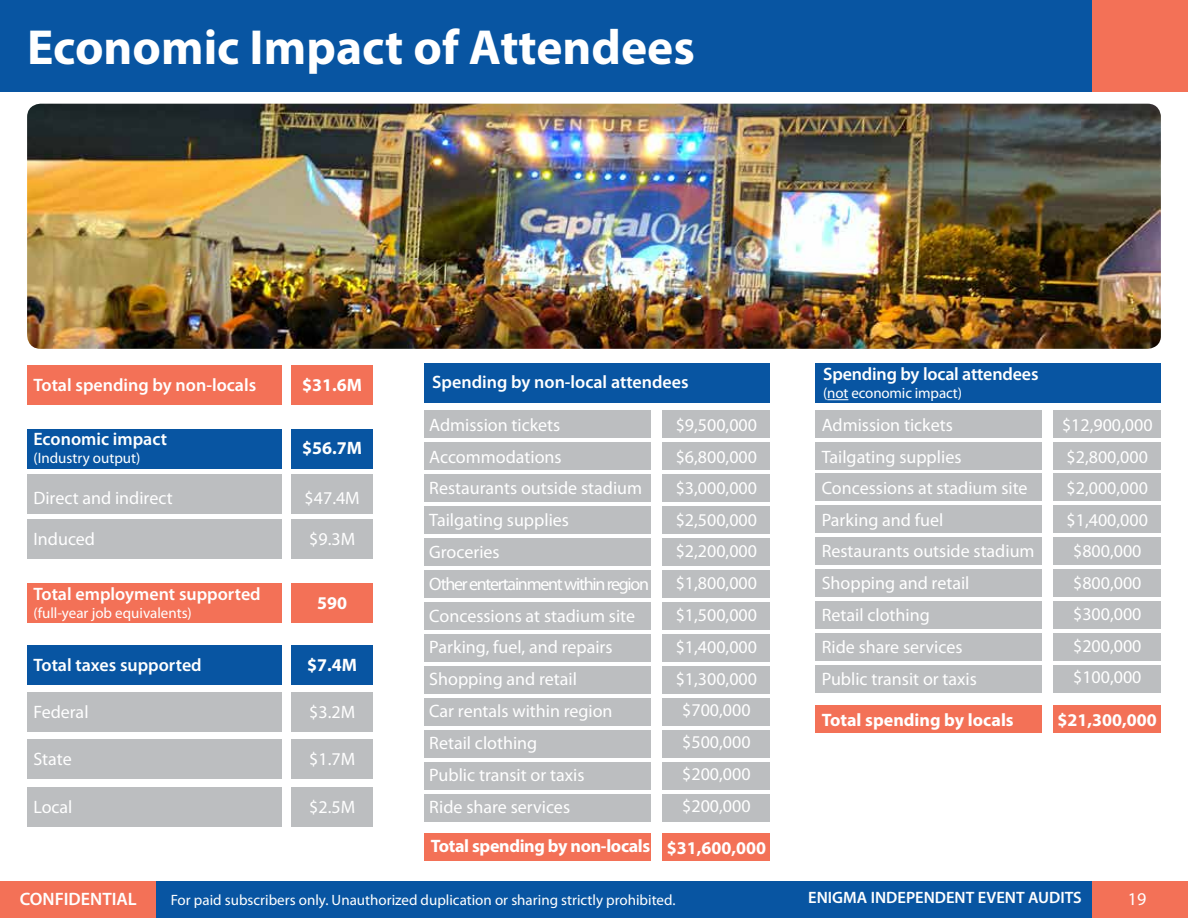
<style>
.page{position:relative;width:1188px;height:918px;background:#fff}
.page>*{position:absolute;margin:0;border:0;box-sizing:border-box;transform-origin:0 0}
.t1{font:700 49.5px "Myriad Pro";color:#fff}
.t2{font:18px/31.8px "Myriad Pro";color:#fff}
.t3{font:600 18px "Myriad Pro";color:#fff}
.t4{font:700 18px "Myriad Pro";color:#fff}
.t5{font:700 18px "Myriad Pro";letter-spacing:-.02em;color:#fff}
.t6{font:600 16.5px "Myriad Pro";color:#fff}
.t7{font:15px "Myriad Pro";color:#fff}
</style>
<div class="page">
<div style="left:0;top:881px;width:157px;height:37px;background:#f37157"></div>
<div style="left:1092px;top:881px;width:96px;height:37px;background:#f37157"></div>
<div style="left:1092px;top:0;width:96px;height:92px;background:#f37157"></div>
<div style="left:157px;top:881px;width:935px;height:37px;background:#0855a2"></div>
<div style="left:0;top:0;width:1092px;height:92px;background:#0855a2"></div>
<div style="left:27px;top:365px;width:255px;height:40px;background:#f37157"></div>
<div style="left:27px;top:583px;width:255px;height:40px;background:#f37157"></div>
<div style="left:27px;top:429px;width:255px;height:40px;background:#0855a2"></div>
<div style="left:27px;top:645px;width:255px;height:40px;background:#0855a2"></div>
<div style="left:425px;top:363px;width:345px;height:40px;background:#0855a2"></div>
<div style="left:816px;top:363px;width:345px;height:40px;background:#0855a2"></div>
<div style="left:27px;top:474px;width:255px;height:40px;background:#bcbec0"></div>
<div style="left:27px;top:692px;width:255px;height:40px;background:#bcbec0"></div>
<div style="left:425px;top:410px;width:226px;height:27px;background:#bcbec0"></div>
<div style="left:816px;top:410px;width:226px;height:27px;background:#bcbec0"></div>
<div style="left:425px;top:506px;width:226px;height:27px;background:#bcbec0"></div>
<div style="left:816px;top:506px;width:226px;height:27px;background:#bcbec0"></div>
<div style="left:425px;top:602px;width:226px;height:28px;background:#bcbec0"></div>
<div style="left:816px;top:601px;width:226px;height:28px;background:#bcbec0"></div>
<div style="left:425px;top:730px;width:226px;height:27px;background:#bcbec0"></div>
<div style="left:425px;top:794px;width:226px;height:27px;background:#bcbec0"></div>
<div style="left:27px;top:519px;width:255px;height:40px;background:#bcbec0"></div>
<div style="left:27px;top:739px;width:255px;height:40px;background:#bcbec0"></div>
<div style="left:425px;top:442px;width:226px;height:27px;background:#bcbec0"></div>
<div style="left:816px;top:442px;width:226px;height:27px;background:#bcbec0"></div>
<div style="left:425px;top:538px;width:226px;height:27px;background:#bcbec0"></div>
<div style="left:816px;top:538px;width:226px;height:27px;background:#bcbec0"></div>
<div style="left:425px;top:634px;width:226px;height:28px;background:#bcbec0"></div>
<div style="left:816px;top:633px;width:226px;height:28px;background:#bcbec0"></div>
<div style="left:816px;top:665px;width:226px;height:28px;background:#bcbec0"></div>
<div style="left:425px;top:762px;width:226px;height:27px;background:#bcbec0"></div>
<div style="left:27px;top:787px;width:255px;height:40px;background:#bcbec0"></div>
<div style="left:425px;top:474px;width:226px;height:27px;background:#bcbec0"></div>
<div style="left:816px;top:474px;width:226px;height:27px;background:#bcbec0"></div>
<div style="left:425px;top:570px;width:226px;height:27px;background:#bcbec0"></div>
<div style="left:816px;top:569px;width:226px;height:28px;background:#bcbec0"></div>
<div style="left:425px;top:698px;width:226px;height:27px;background:#bcbec0"></div>
<div style="left:425px;top:666px;width:226px;height:28px;background:#bcbec0"></div>
<div style="left:816px;top:705px;width:226px;height:27px;background:#f37157"></div>
<div style="left:425px;top:833px;width:226px;height:27px;background:#f37157"></div>
<div style="left:292px;top:365px;width:81px;height:40px;background:#f37157"></div>
<div style="left:292px;top:583px;width:81px;height:40px;background:#f37157"></div>
<div style="left:292px;top:429px;width:81px;height:40px;background:#0855a2"></div>
<div style="left:292px;top:645px;width:81px;height:40px;background:#0855a2"></div>
<div style="left:292px;top:474px;width:81px;height:40px;background:#bcbec0"></div>
<div style="left:292px;top:692px;width:81px;height:40px;background:#bcbec0"></div>
<div style="left:663px;top:410px;width:107px;height:27px;background:#bcbec0"></div>
<div style="left:1054px;top:410px;width:107px;height:27px;background:#bcbec0"></div>
<div style="left:663px;top:506px;width:107px;height:27px;background:#bcbec0"></div>
<div style="left:1054px;top:506px;width:107px;height:27px;background:#bcbec0"></div>
<div style="left:663px;top:602px;width:107px;height:27px;background:#bcbec0"></div>
<div style="left:1054px;top:601px;width:107px;height:28px;background:#bcbec0"></div>
<div style="left:663px;top:730px;width:107px;height:27px;background:#bcbec0"></div>
<div style="left:663px;top:794px;width:107px;height:27px;background:#bcbec0"></div>
<div style="left:292px;top:519px;width:81px;height:40px;background:#bcbec0"></div>
<div style="left:292px;top:739px;width:81px;height:40px;background:#bcbec0"></div>
<div style="left:663px;top:442px;width:107px;height:27px;background:#bcbec0"></div>
<div style="left:1054px;top:442px;width:107px;height:27px;background:#bcbec0"></div>
<div style="left:663px;top:538px;width:107px;height:27px;background:#bcbec0"></div>
<div style="left:1054px;top:538px;width:107px;height:27px;background:#bcbec0"></div>
<div style="left:663px;top:634px;width:107px;height:27px;background:#bcbec0"></div>
<div style="left:1054px;top:633px;width:107px;height:28px;background:#bcbec0"></div>
<div style="left:1054px;top:665px;width:107px;height:28px;background:#bcbec0"></div>
<div style="left:663px;top:762px;width:107px;height:27px;background:#bcbec0"></div>
<div style="left:292px;top:787px;width:81px;height:40px;background:#bcbec0"></div>
<div style="left:663px;top:474px;width:107px;height:27px;background:#bcbec0"></div>
<div style="left:1054px;top:474px;width:107px;height:27px;background:#bcbec0"></div>
<div style="left:663px;top:570px;width:107px;height:27px;background:#bcbec0"></div>
<div style="left:1054px;top:569px;width:107px;height:28px;background:#bcbec0"></div>
<div style="left:663px;top:698px;width:107px;height:27px;background:#bcbec0"></div>
<div style="left:663px;top:666px;width:107px;height:27px;background:#bcbec0"></div>
<div style="left:1054px;top:705px;width:107px;height:27px;background:#f37157"></div>
<div style="left:663px;top:833px;width:107px;height:27px;background:#f37157"></div>
<img style="left:27px;top:104px;width:1134px;height:245px">
<svg style="left:827px;top:399px;width:21px;height:1px"></svg>
<h1 class="t1" style="left:27px;top:15px;width:669px">Economic Impact of Attendees</h1>
<p class="t3" style="left:33px;top:373px;width:224px">Total spending by non-locals</p>
<p class="t3" style="left:432px;top:370px;width:258px">Spending by non-local attendees</p>
<p class="t3" style="left:823px;top:363px;width:217px">Spending by local attendees</p>
<p class="t4" style="left:302px;top:373px;width:61px">$31.6M</p>
<p class="t7" style="left:823px;top:384px;width:140px">(not economic impact)</p>
<p class="t3" style="left:33px;top:428px;width:135px">Economic impact</p>
<p class="t7" style="left:33px;top:449px;width:108px">(Industry output)</p>
<p class="t2" style="left:33px;top:481px;width:141px">Direct and indirect</p>
<p class="t2" style="left:33px;top:523px;width:63px">Induced</p>
<p class="t3" style="left:33px;top:582px;width:229px">Total employment supported</p>
<p class="t7" style="left:33px;top:604px;width:160px">(full-year job equivalents)</p>
<p class="t3" style="left:33px;top:654px;width:170px">Total taxes supported</p>
<p class="t2" style="left:33px;top:696px;width:57px">Federal</p>
<p class="t2" style="left:33px;top:743px;width:40px">State</p>
<p class="t2" style="left:33px;top:791px;width:41px">Local</p>
<p class="t4" style="left:302px;top:437px;width:61px">$56.7M</p>
<p class="t2" style="left:305px;top:481px;width:57px">$47.4M</p>
<p class="t2" style="left:309px;top:523px;width:47px">$9.3M</p>
<p class="t4" style="left:317px;top:591px;width:31px">590</p>
<p class="t4" style="left:307px;top:653px;width:51px">$7.4M</p>
<p class="t2" style="left:309px;top:696px;width:47px">$3.2M</p>
<p class="t2" style="left:309px;top:743px;width:47px">$1.7M</p>
<p class="t2" style="left:309px;top:791px;width:47px">$2.5M</p>
<p class="t2" style="left:429px;top:409px;width:221px">Admission tickets<br>Accommodations<br>Restaurants outside stadium<br>Tailgating supplies<br>Groceries<br>Other entertainment within region<br>Concessions at stadium site<br>Parking, fuel, and repairs<br>Shopping and retail<br>Car rentals within region<br>Retail clothing<br>Public transit or taxis<br>Ride share services</p>
<p class="t5" style="left:431px;top:835px;width:221px">Total spending by non-locals</p>
<p class="t2" style="left:676px;top:409px;width:83px;text-align:center">$9,500,000 $6,800,000 $3,000,000 $2,500,000 $2,200,000 $1,800,000 $1,500,000 $1,400,000 $1,300,000 $700,000 $500,000 $200,000 $200,000</p>
<p class="t4" style="left:667px;top:836px;width:101px">$31,600,000</p>
<p class="t2" style="left:822px;top:409px;width:214px">Admission tickets<br>Tailgating supplies<br>Concessions at stadium site<br>Parking and fuel<br>Restaurants outside stadium<br>Shopping and retail<br>Retail clothing<br>Ride share services<br>Public transit or taxis</p>
<p class="t4" style="left:822px;top:708px;width:194px">Total spending by locals</p>
<p class="t2" style="left:1062px;top:409px;width:92px;text-align:center">$12,900,000 $2,800,000 $2,000,000 $1,400,000 $800,000 $800,000 $300,000 $200,000 $100,000</p>
<p class="t4" style="left:1058px;top:708px;width:101px">$21,300,000</p>
<p class="t3" style="left:20px;top:887px;width:119px">CONFIDENTIAL</p>
<p class="t7" style="left:171px;top:891px;width:506px">For paid subscribers only. Unauthorized duplication or sharing strictly prohibited.</p>
<p class="t6" style="left:808px;top:887px;width:275px">ENIGMA INDEPENDENT EVENT AUDITS</p>
<p class="t2" style="left:1128px;top:882px;width:20px">19</p>
</div>
